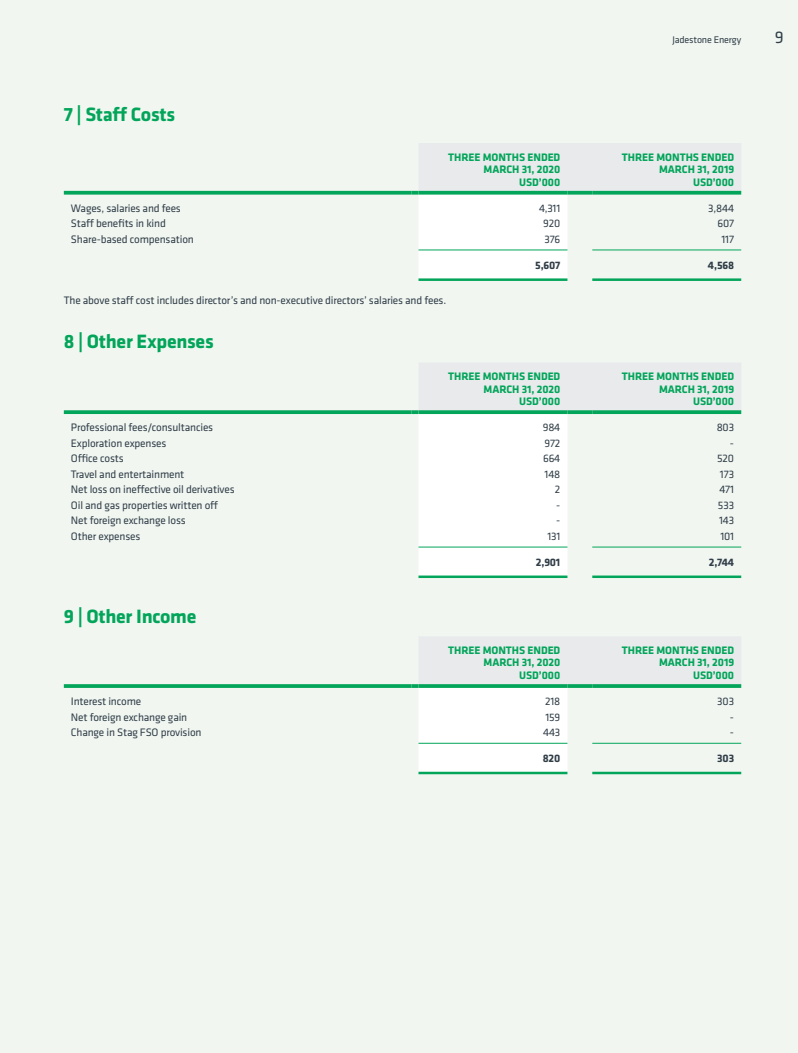
<style>
.page{position:relative;width:798px;height:1053px;background:#fff}
.page>*{position:absolute;margin:0;border:0;box-sizing:border-box;transform-origin:0 0}
.Klavika_Body_Text{font:700 20px "Klavika";letter-spacing:-.015em;color:#02a55a}
.t1{font:17.5px "Klavika";color:#313e48}
.Klavika_Body_Text-2{font:11.25px "Klavika";letter-spacing:-.015em;color:#313e48}
.Klavika_Body_Text-3{font:700 11.25px "Klavika";letter-spacing:-.005em;color:#02a55a}
.Klavika_Body_Text-4{font:700 11.25px "Klavika";letter-spacing:-.015em;color:#313e48}
.t2{font:10px "Klavika";letter-spacing:-.015em;color:#313e48}
</style>
<div class="page">
<div style="left:0;top:0;width:797px;height:1052px;background:#f1f6f1"></div>
<hr style="left:418px;top:278px;width:149px;height:3px;background:#02a55a">
<hr style="left:592px;top:278px;width:149px;height:3px;background:#02a55a">
<hr style="left:64px;top:191px;width:347px;height:3px;background:#02a55a">
<svg style="left:411px;top:143px;width:330px;height:137px"></svg>
<hr style="left:418px;top:191px;width:149px;height:3px;background:#02a55a">
<hr style="left:567px;top:191px;width:25px;height:3px;background:#02a55a">
<hr style="left:592px;top:191px;width:149px;height:3px;background:#02a55a">
<hr style="left:418px;top:250px;width:149px;height:1px;background:#02a55a">
<hr style="left:592px;top:250px;width:149px;height:1px;background:#02a55a">
<hr style="left:418px;top:575px;width:149px;height:3px;background:#02a55a">
<hr style="left:592px;top:575px;width:149px;height:3px;background:#02a55a">
<svg style="left:64px;top:410px;width:347px;height:4px"></svg>
<svg style="left:411px;top:363px;width:330px;height:213px"></svg>
<svg style="left:418px;top:410px;width:149px;height:4px"></svg>
<svg style="left:567px;top:410px;width:25px;height:4px"></svg>
<svg style="left:592px;top:410px;width:149px;height:4px"></svg>
<hr style="left:418px;top:546px;width:149px;height:1px;background:#02a55a">
<hr style="left:592px;top:546px;width:149px;height:1px;background:#02a55a">
<hr style="left:418px;top:771px;width:149px;height:3px;background:#02a55a">
<hr style="left:592px;top:771px;width:149px;height:3px;background:#02a55a">
<svg style="left:64px;top:684px;width:347px;height:4px"></svg>
<svg style="left:411px;top:637px;width:330px;height:136px"></svg>
<svg style="left:418px;top:684px;width:149px;height:4px"></svg>
<svg style="left:567px;top:684px;width:25px;height:4px"></svg>
<svg style="left:592px;top:684px;width:149px;height:4px"></svg>
<hr style="left:418px;top:743px;width:149px;height:1px;background:#02a55a">
<hr style="left:592px;top:743px;width:149px;height:1px;background:#02a55a">
<p class="Klavika_Body_Text" style="left:64px;top:104px;width:113px">7 | Staff Costs</p>
<p class="Klavika_Body_Text-3" style="left:448px;top:151px;width:114px">THREE MONTHS ENDED</p>
<p class="Klavika_Body_Text-3" style="left:483px;top:163px;width:78px">MARCH 31, 2020</p>
<p class="Klavika_Body_Text-3" style="left:519px;top:176px;width:43px">USD’000</p>
<p class="t2" style="left:672px;top:34px;width:70px">Jadestone Energy</p>
<h2 class="t1" style="left:774px;top:28px;width:10px">9</h2>
<p class="Klavika_Body_Text-3" style="left:621px;top:151px;width:114px">THREE MONTHS ENDED</p>
<p class="Klavika_Body_Text-3" style="left:658px;top:163px;width:77px">MARCH 31, 2019</p>
<p class="Klavika_Body_Text-3" style="left:692px;top:176px;width:43px">USD’000</p>
<p class="Klavika_Body_Text-2" style="left:71px;top:202px;width:111px">Wages, salaries and fees</p>
<p class="Klavika_Body_Text-2" style="left:539px;top:202px;width:23px">4,311</p>
<p class="Klavika_Body_Text-2" style="left:708px;top:202px;width:27px">3,844</p>
<p class="Klavika_Body_Text-2" style="left:71px;top:217px;width:96px">Staff benefits in kind</p>
<p class="Klavika_Body_Text-2" style="left:543px;top:217px;width:19px">920</p>
<p class="Klavika_Body_Text-2" style="left:717px;top:217px;width:18px">607</p>
<p class="Klavika_Body_Text-2" style="left:71px;top:233px;width:124px">Share-based compensation</p>
<p class="Klavika_Body_Text-2" style="left:544px;top:233px;width:17px">376</p>
<p class="Klavika_Body_Text-2" style="left:721px;top:233px;width:14px">117</p>
<p class="Klavika_Body_Text-4" style="left:535px;top:259px;width:27px">5,607</p>
<p class="Klavika_Body_Text-4" style="left:707px;top:259px;width:28px">4,568</p>
<p class="Klavika_Body_Text-2" style="left:64px;top:294px;width:384px">The above staff cost includes director’s and non-executive directors’ salaries and fees.</p>
<p class="Klavika_Body_Text" style="left:64px;top:331px;width:151px">8 | Other Expenses</p>
<p class="Klavika_Body_Text-3" style="left:448px;top:370px;width:114px">THREE MONTHS ENDED</p>
<p class="Klavika_Body_Text-3" style="left:483px;top:382px;width:78px">MARCH 31, 2020</p>
<p class="Klavika_Body_Text-3" style="left:519px;top:395px;width:43px">USD’000</p>
<p class="Klavika_Body_Text-3" style="left:621px;top:370px;width:114px">THREE MONTHS ENDED</p>
<p class="Klavika_Body_Text-3" style="left:658px;top:382px;width:77px">MARCH 31, 2019</p>
<p class="Klavika_Body_Text-3" style="left:692px;top:395px;width:43px">USD’000</p>
<p class="Klavika_Body_Text-2" style="left:71px;top:421px;width:144px">Professional fees/consultancies</p>
<p class="Klavika_Body_Text-2" style="left:542px;top:421px;width:19px">984</p>
<p class="Klavika_Body_Text-2" style="left:716px;top:421px;width:19px">803</p>
<p class="Klavika_Body_Text-2" style="left:71px;top:437px;width:97px">Exploration expenses</p>
<p class="Klavika_Body_Text-2" style="left:544px;top:437px;width:17px">972</p>
<p class="Klavika_Body_Text-2" style="left:729px;top:437px;width:6px">-</p>
<p class="Klavika_Body_Text-2" style="left:71px;top:452px;width:54px">Office costs</p>
<p class="Klavika_Body_Text-2" style="left:543px;top:452px;width:19px">664</p>
<p class="Klavika_Body_Text-2" style="left:717px;top:452px;width:18px">520</p>
<p class="Klavika_Body_Text-2" style="left:71px;top:468px;width:115px">Travel and entertainment</p>
<p class="Klavika_Body_Text-2" style="left:544px;top:468px;width:17px">148</p>
<p class="Klavika_Body_Text-2" style="left:719px;top:468px;width:16px">173</p>
<p class="Klavika_Body_Text-2" style="left:71px;top:483px;width:165px">Net loss on ineffective oil derivatives</p>
<p class="Klavika_Body_Text-2" style="left:554px;top:483px;width:7px">2</p>
<p class="Klavika_Body_Text-2" style="left:719px;top:483px;width:16px">471</p>
<p class="Klavika_Body_Text-2" style="left:71px;top:499px;width:149px">Oil and gas properties written off</p>
<p class="Klavika_Body_Text-2" style="left:556px;top:499px;width:6px">-</p>
<p class="Klavika_Body_Text-2" style="left:717px;top:499px;width:18px">533</p>
<p class="Klavika_Body_Text-2" style="left:71px;top:514px;width:116px">Net foreign exchange loss</p>
<p class="Klavika_Body_Text-2" style="left:556px;top:514px;width:6px">-</p>
<p class="Klavika_Body_Text-2" style="left:718px;top:514px;width:17px">143</p>
<p class="Klavika_Body_Text-2" style="left:71px;top:530px;width:71px">Other expenses</p>
<p class="Klavika_Body_Text-2" style="left:547px;top:530px;width:14px">131</p>
<p class="Klavika_Body_Text-2" style="left:720px;top:530px;width:15px">101</p>
<p class="Klavika_Body_Text-4" style="left:535px;top:556px;width:26px">2,901</p>
<p class="Klavika_Body_Text-4" style="left:708px;top:556px;width:27px">2,744</p>
<p class="Klavika_Body_Text" style="left:64px;top:605px;width:134px">9 | Other Income</p>
<p class="Klavika_Body_Text-3" style="left:448px;top:644px;width:114px">THREE MONTHS ENDED</p>
<p class="Klavika_Body_Text-3" style="left:483px;top:656px;width:78px">MARCH 31, 2020</p>
<p class="Klavika_Body_Text-3" style="left:519px;top:669px;width:43px">USD’000</p>
<p class="Klavika_Body_Text-3" style="left:621px;top:644px;width:114px">THREE MONTHS ENDED</p>
<p class="Klavika_Body_Text-3" style="left:658px;top:656px;width:77px">MARCH 31, 2019</p>
<p class="Klavika_Body_Text-3" style="left:692px;top:669px;width:43px">USD’000</p>
<p class="Klavika_Body_Text-2" style="left:71px;top:695px;width:72px">Interest income</p>
<p class="Klavika_Body_Text-2" style="left:545px;top:695px;width:17px">218</p>
<p class="Klavika_Body_Text-2" style="left:717px;top:695px;width:18px">303</p>
<p class="Klavika_Body_Text-2" style="left:71px;top:710px;width:118px">Net foreign exchange gain</p>
<p class="Klavika_Body_Text-2" style="left:545px;top:710px;width:16px">159</p>
<p class="Klavika_Body_Text-2" style="left:729px;top:710px;width:6px">-</p>
<p class="Klavika_Body_Text-2" style="left:71px;top:726px;width:132px">Change in Stag FSO provision</p>
<p class="Klavika_Body_Text-2" style="left:543px;top:726px;width:19px">443</p>
<p class="Klavika_Body_Text-2" style="left:729px;top:726px;width:6px">-</p>
<p class="Klavika_Body_Text-4" style="left:542px;top:752px;width:19px">820</p>
<p class="Klavika_Body_Text-4" style="left:717px;top:752px;width:18px">303</p>
</div>
